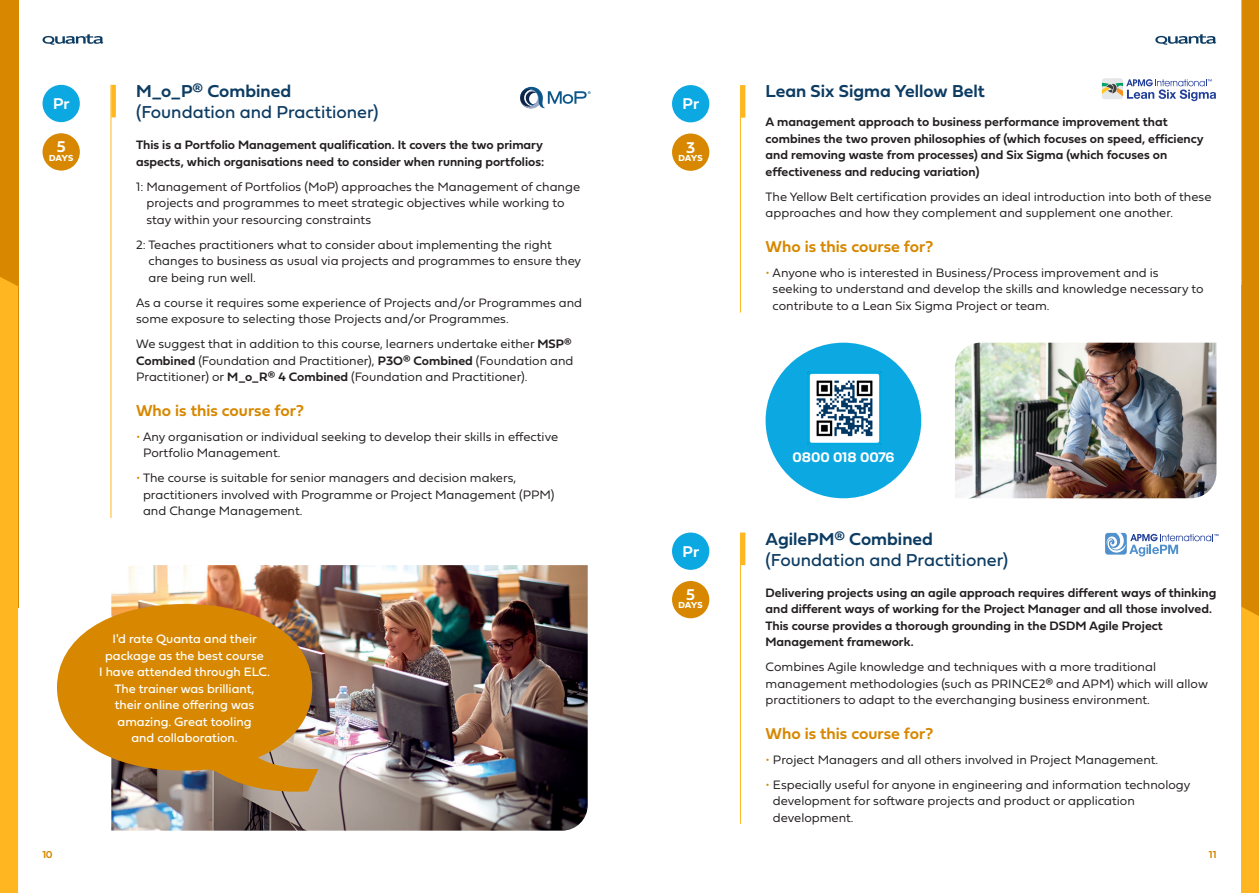
<style>
.page{position:relative;width:1259px;height:893px;background:#fff}
.page>*{position:absolute;margin:0;border:0;box-sizing:border-box;transform-origin:0 0}
.t1{font:18px/21px "Fieldwork Geo Regular";color:#0d3c63}
.t2{font:18px "Fieldwork Geo Demibold";color:#0d3c63}
.t3{font:16.5px "Fieldwork Geo Demibold";color:#d78800}
.t4{font:16.2px "Fieldwork Geo Demibold";color:#fff}
.t5{font:600 15px "Paralucent";color:#fff}
.t6{font:12.75px/16.5px "Fieldwork Geo Light";color:#231f20}
.t7{font:12.75px/16.5px "Fieldwork Geo Demibold";color:#231f20}
.t8{font:12.75px/16.5px "Fieldwork Geo Regular";color:#fff;text-align:center}
.t9{font:10.5px "Fieldwork Geo Demibold";color:#d78800}
.t10{font:9.15px "Fieldwork Geo Bold";letter-spacing:-.015em;color:#fff}
.s1{font-family:"Fieldwork Geo Demibold"}
.s2{color:#d78800}
</style>
<div class="page">
<img style="left:111px;top:565px;width:477px;height:266px">
<div style="left:111px;top:85px;width:5px;height:32px;background:#ffb620"></div>
<hr style="left:111px;top:85px;width:1px;height:433px;background:#ffb620">
<hr style="left:741px;top:85px;width:4px;height:33px;background:#ffb620">
<hr style="left:740px;top:85px;width:1px;height:228px;background:#ffb620">
<hr style="left:741px;top:533px;width:4px;height:32px;background:#ffb620">
<hr style="left:740px;top:533px;width:1px;height:291px;background:#ffb620">
<div style="left:43px;top:85px;width:37px;height:37px;background:#0ba8e1;border-radius:50%"></div>
<div style="left:43px;top:133px;width:37px;height:38px;background:#d78800;border-radius:50%"></div>
<div style="left:672px;top:85px;width:37px;height:37px;background:#0ba8e1;border-radius:50%"></div>
<div style="left:672px;top:134px;width:37px;height:37px;background:#d78800;border-radius:50%"></div>
<div style="left:672px;top:533px;width:37px;height:37px;background:#0ba8e1;border-radius:50%"></div>
<div style="left:672px;top:581px;width:37px;height:37px;background:#d78800;border-radius:50%"></div>
<div style="left:0;top:0;width:18px;height:607px;background:#d78800"></div>
<div style="left:0;top:277px;width:18px;height:616px;background:#ffb620"></div>
<div style="left:1241px;top:286px;width:18px;height:607px;background:#ffb620"></div>
<svg style="left:1241px;top:0;width:18px;height:616px;background:#d98c06"></svg>
<svg style="left:1101px;top:78px;width:115px;height:24px"></svg>
<svg style="left:57px;top:604px;width:261px;height:188px;background:#cf912c"></svg>
<img style="left:955px;top:343px;width:261px;height:155px">
<svg style="left:520px;top:86px;width:71px;height:23px"></svg>
<svg style="left:1105px;top:532px;width:114px;height:25px"></svg>
<div style="left:765px;top:343px;width:156px;height:155px;background:#0ba8e1;border-radius:50%"></div>
<img style="left:808px;top:371px;width:73px;height:73px">
<svg style="left:1155px;top:34px;width:61px;height:11px"></svg>
<svg style="left:43px;top:34px;width:61px;height:11px"></svg>
<p class="t4" style="left:53px;top:91px;width:18px">Pr</p>
<p class="t4" style="left:57px;top:134px;width:10px">5</p>
<p class="t10" style="left:49px;top:150px;width:26px">DAYS</p>
<p class="t1" style="left:136px;top:80px;width:244px"><span class="s1">M_o_P® Combined </span>(Foundation and Practitioner)</p>
<p class="t7" style="left:136px;top:136px;width:410px">This is a Portfolio Management qualification. It covers the two primary aspects, which organisations need to consider when running portfolios:</p>
<p class="t6" style="left:146px;top:177px;width:435px;text-indent:-10px">1: Management of Portfolios (MoP) approaches the Management of change projects and programmes to meet strategic objectives while working to stay within your resourcing constraints</p>
<p class="t6" style="left:148px;top:235px;width:434px;text-indent:-12px">2: Teaches practitioners what to consider about implementing the right changes to business as usual via projects and programmes to ensure they are being run well.</p>
<p class="t6" style="left:136px;top:293px;width:447px">As a course it requires some experience of Projects and/or Programmes and some exposure to selecting those Projects and/or Programmes.</p>
<p class="t6" style="left:136px;top:335px;width:439px">We suggest that in addition to this course, learners undertake either <span class="s1">MSP®<br>Combined</span> (Foundation and Practitioner), <span class="s1">P3O® Combined</span> (Foundation and<br>Practitioner) or <span class="s1">M_o_R® 4 Combined</span> (Foundation and Practitioner).</p>
<p class="t3" style="left:136px;top:397px;width:169px">Who is this course for?</p>
<p class="t6" style="left:143px;top:427px;width:416px;text-indent:-7px"><span class="s2">•</span> Any organisation or individual seeking to develop their skills in effective<br>Portfolio Management.</p>
<p class="t6" style="left:143px;top:469px;width:413px;text-indent:-7px"><span class="s2">•</span> The course is suitable for senior managers and decision makers, practitioners involved with Programme or Project Management (PPM) and Change Management.</p>
<p class="t9" style="left:43px;top:846px;width:12px">10</p>
<p class="t8" style="left:99px;top:630px;width:172px">I'd rate Quanta and their package as the best course<br>I have attended through ELC.<br>The trainer was brilliant,<br>their online offering was amazing. Great tooling<br>and collaboration.</p>
<p class="t4" style="left:682px;top:91px;width:18px">Pr</p>
<p class="t4" style="left:686px;top:134px;width:11px">3</p>
<p class="t10" style="left:678px;top:151px;width:26px">DAYS</p>
<p class="t4" style="left:682px;top:539px;width:18px">Pr</p>
<p class="t4" style="left:686px;top:582px;width:10px">5</p>
<p class="t10" style="left:678px;top:598px;width:26px">DAYS</p>
<p class="t2" style="left:765px;top:77px;width:221px">Lean Six Sigma Yellow Belt</p>
<p class="t7" style="left:765px;top:113px;width:439px">A management approach to business performance improvement that combines the two proven philosophies of (which focuses on speed, efficiency and removing waste from processes) and Six Sigma (which focuses on effectiveness and reducing variation)</p>
<p class="t6" style="left:765px;top:188px;width:447px">The Yellow Belt certification provides an ideal introduction into both of these approaches and how they complement and supplement one another.</p>
<p class="t3" style="left:765px;top:233px;width:169px">Who is this course for?</p>
<p class="t6" style="left:772px;top:264px;width:432px;text-indent:-7px"><span class="s2">•</span> Anyone who is interested in Business/Process improvement and is seeking to understand and develop the skills and knowledge necessary to contribute to a Lean Six Sigma Project or team.</p>
<p class="t5" style="left:792px;top:448px;width:103px">0800 018 0076</p>
<p class="t1" style="left:765px;top:528px;width:244px"><span class="s1">AgilePM® Combined </span>(Foundation and Practitioner)</p>
<p class="t7" style="left:765px;top:584px;width:452px">Delivering projects using an agile approach requires different ways of thinking and different ways of working for the Project Manager and all those involved.<br>This course provides a thorough grounding in the DSDM Agile Project Management framework.</p>
<p class="t6" style="left:765px;top:658px;width:444px">Combines Agile knowledge and techniques with a more traditional management methodologies (such as PRINCE2® and APM) which will allow practitioners to adapt to the everchanging business environment.</p>
<p class="t3" style="left:765px;top:720px;width:169px">Who is this course for?</p>
<p class="t6" style="left:765px;top:751px;width:394px"><span class="s2">•</span> Project Managers and all others involved in Project Management.</p>
<p class="t6" style="left:773px;top:776px;width:419px;text-indent:-7px"><span class="s2">•</span> Especially useful for anyone in engineering and information technology development for software projects and product or application development.</p>
<p class="t9" style="left:1208px;top:846px;width:9px">11</p>
</div>
